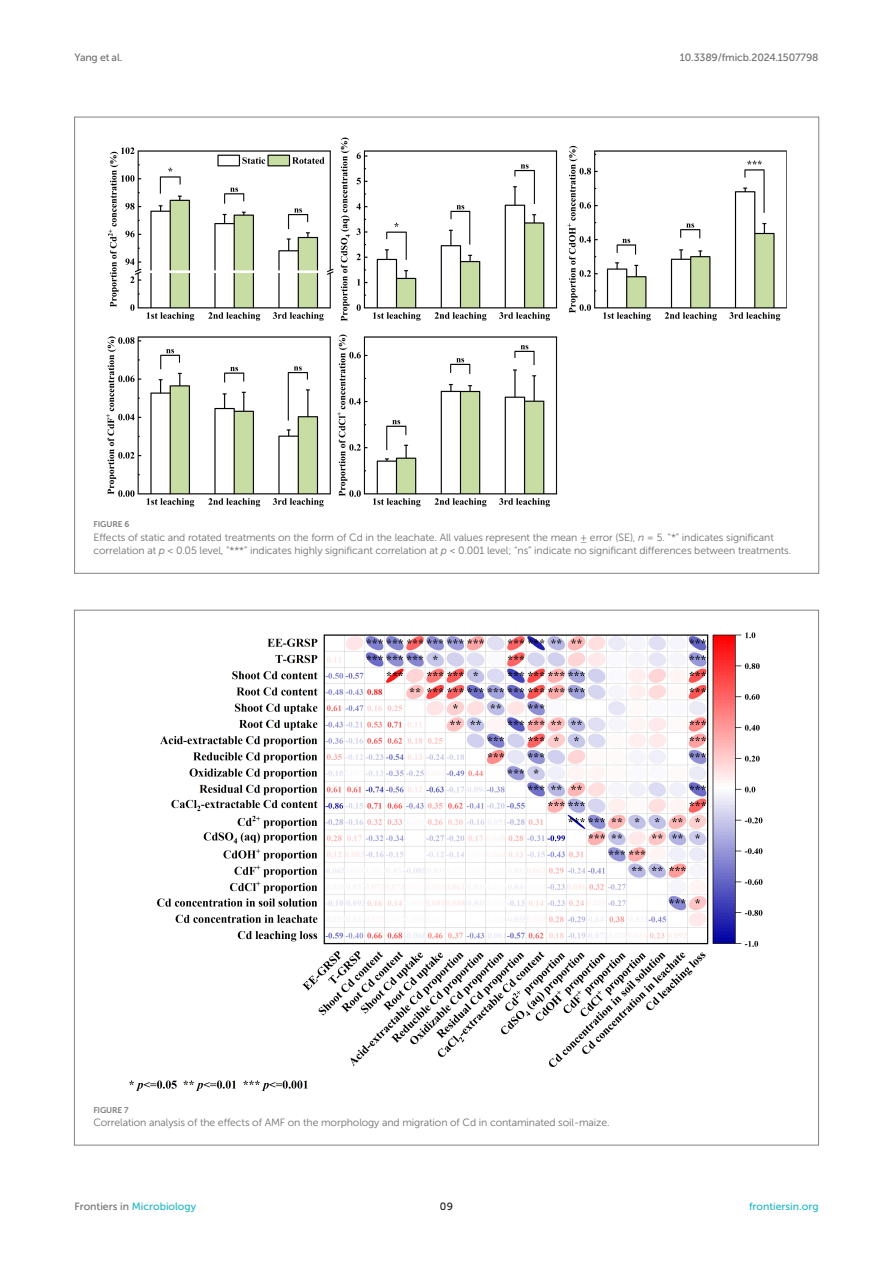
<style>
.page{position:relative;width:893px;height:1263px;background:#fff}
.page>*{position:absolute;margin:0;border:0;box-sizing:border-box;transform-origin:0 0}
.FIG_LEG{font:10.5px/13.5px "Museo Sans 300";letter-spacing:-.01em;color:#706f70}
.t1{font:10.5px "Museo Sans 500";color:#1db5c3}
.t2{font:10.5px "Museo Sans 500";letter-spacing:-.015em;color:#706f70}
.t3{font:10.5px "Museo Sans 500";color:#1b1c1b}
.FIG_HD{font:8.25px "Museo Sans 700";letter-spacing:-.01em;color:#7e7f7f}
.s1{font-style:italic}
.s2{color:#706f70}
</style>
<div class="page">
<img style="left:106px;top:137px;width:681px;height:370px">
<img style="left:129px;top:632px;width:634px;height:459px">
<p class="t2" style="left:74px;top:51px;width:49px">Yang et al.</p>
<p class="t2" style="left:680px;top:51px;width:140px">10.3389/fmicb.2024.1507798</p>
<p class="FIG_HD" style="left:94px;top:520px;width:37px">FIGURE 6</p>
<p class="FIG_LEG" style="left:94px;top:531px;width:699px">Effects of static and rotated treatments on the form of Cd in the leachate. All values represent the mean ± error (SE), <span class="s1">n</span> = 5. “*” indicates significant correlation at <span class="s1">p</span> &lt; 0.05 level, “***” indicates highly significant correlation at <span class="s1">p</span> &lt; 0.001 level; “ns” indicate no significant differences between treatments.</p>
<p class="FIG_HD" style="left:93px;top:1105px;width:37px">FIGURE 7</p>
<p class="FIG_LEG" style="left:93px;top:1116px;width:518px">Correlation analysis of the effects of AMF on the morphology and migration of Cd in contaminated soil-maize.</p>
<p class="t1" style="left:74px;top:1200px;width:123px"><span class="s2">Frontiers in</span> Microbiology</p>
<p class="t3" style="left:440px;top:1200px;width:15px">09</p>
<p class="t1" style="left:749px;top:1200px;width:71px">frontiersin.org</p>
</div>
